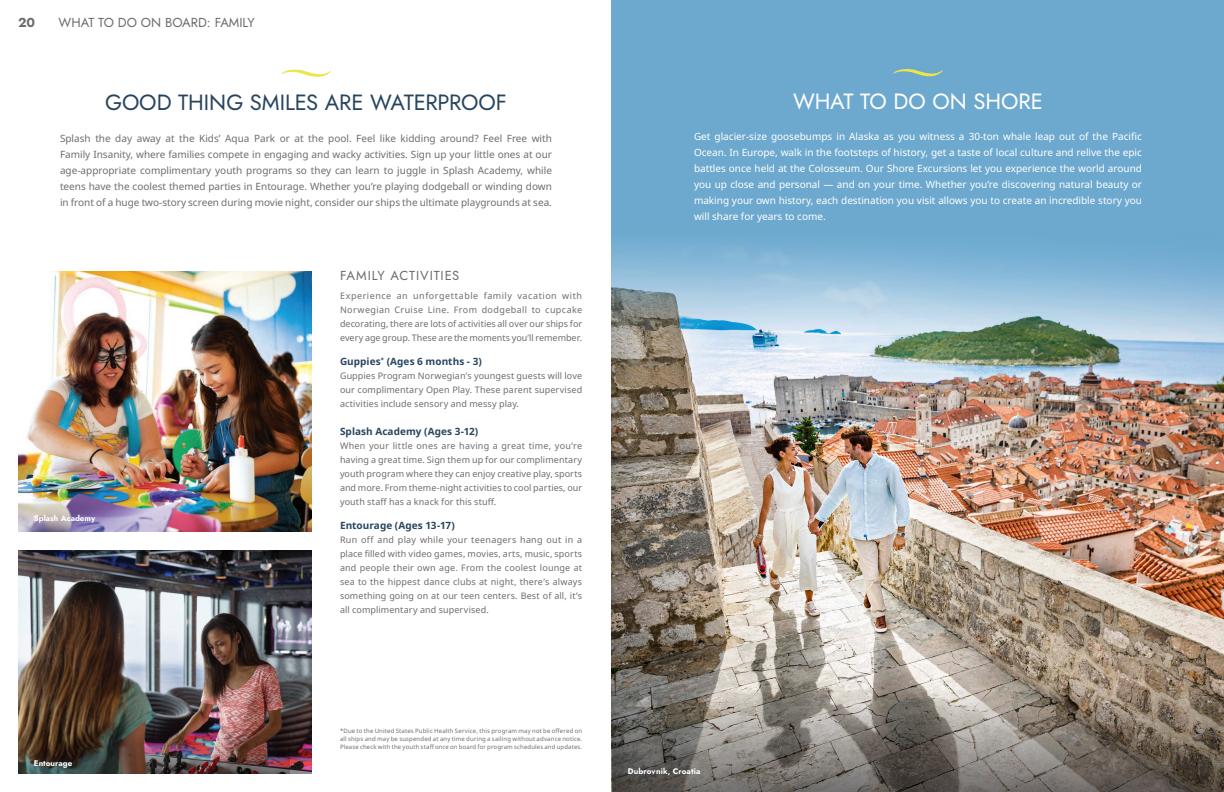
<style>
.page{position:relative;width:1224px;height:792px;background:#fff}
.page>*{position:absolute;margin:0;border:0;box-sizing:border-box;transform-origin:0 0}
.Headlines{font:22px "Jost";letter-spacing:-.005em;color:#284560}
.Headlines-2{font:22px "Jost";letter-spacing:-.005em;color:#fff}
.t1{font:13px "Jost";letter-spacing:.065em;color:#6c6d70}
.t2{font:10px/16px "Noto Sans";color:#6c6d70;text-align:justify}
.t3{font:10px/16px "Noto Sans";color:#fff;text-align:justify}
.t4{font:700 10px "Noto Sans";letter-spacing:.005em;color:#284560}
.t5{font:9px/14px "Noto Sans";letter-spacing:.01em;color:#6c6d70;text-align:justify}
.t6{font:8px "Jost";color:#fff}
.t7{font:6px/8px "Noto Sans";letter-spacing:.02em;color:#6c6d70;text-align:justify}
</style>
<div class="page">
<img style="left:18px;top:271px;width:294px;height:261px">
<img style="left:18px;top:550px;width:294px;height:224px">
<img style="left:18px;top:669px;width:272px;height:105px">
<svg style="left:281px;top:69px;width:50px;height:8px"></svg>
<div style="left:612px;top:0;width:612px;height:792px;background:#6da9ce"></div>
<img style="left:612px;top:244px;width:612px;height:444px">
<svg style="left:612px;top:688px;width:612px;height:104px;background:#7c756d"></svg>
<svg style="left:893px;top:69px;width:50px;height:8px"></svg>
<h2 class="t1" style="left:18px;top:14px;width:19px">20</h2>
<h2 class="t1" style="left:59px;top:14px;width:10px">what</h2>
<h2 class="t1" style="left:98px;top:14px;width:76px">todoonboard</h2>
<h2 class="t1" style="left:207px;top:14px;width:16px">: family</h2>
<p class="Headlines" style="left:105px;top:87px;width:403px">GOOD THING SMILES ARE WATERPROOF</p>
<p class="Headlines-2" style="left:793px;top:87px;width:251px">WHAT TO DO ON SHORE</p>
<p class="t2" style="left:60px;top:131px;width:494px">Splash the day away at the Kids’ Aqua Park or at the pool. Feel like kidding around? Feel Free with Family Insanity, where families compete in engaging and wacky activities. Sign up your little ones at our age-appropriate complimentary youth programs so they can learn to juggle in Splash Academy, while teens have the coolest themed parties in Entourage. Whether you’re playing dodgeball or winding down in front of a huge two-story screen during movie night, consider our ships the ultimate playgrounds at sea.</p>
<p class="t6" style="left:34px;top:513px;width:63px">Splash Academy</p>
<p class="t6" style="left:34px;top:758px;width:40px">Entourage</p>
<p class="t1" style="left:340px;top:267px;width:121px">FAMILY ACTIVITIES</p>
<p class="t5" style="left:340px;top:289px;width:244px">Experience an unforgettable family vacation with Norwegian Cruise Line. From dodgeball to cupcake decorating, there are lots of activities all over our ships for every age group. These are the moments you’ll remember.</p>
<p class="t4" style="left:340px;top:356px;width:143px">Guppies<sup>*</sup> (Ages 6 months - 3)</p>
<p class="t5" style="left:340px;top:369px;width:244px">Guppies Program Norwegian’s youngest guests will love our complimentary Open Play. These parent supervised activities include sensory and messy play.</p>
<p class="t4" style="left:340px;top:426px;width:140px">Splash Academy (Ages 3-12)</p>
<p class="t5" style="left:340px;top:439px;width:244px">When your little ones are having a great time, you’re having a great time. Sign them up for our complimentary youth program where they can enjoy creative play, sports and more. From theme-night activities to cool parties, our youth staff has a knack for this stuff.</p>
<p class="t4" style="left:340px;top:520px;width:116px">Entourage (Ages 13-17)</p>
<p class="t5" style="left:340px;top:533px;width:244px">Run off and play while your teenagers hang out in a place filled with video games, movies, arts, music, sports and people their own age. From the coolest lounge at sea to the hippest dance clubs at night, there’s always something going on at our teen centers. Best of all, it’s all complimentary and supervised.</p>
<p class="t7" style="left:340px;top:727px;width:244px">*Due to the United States Public Health Service, this program may not be offered on all ships and may be suspended at any time during a sailing without advance notice.<br>Please check with the youth staff once on board for program schedules and updates.</p>
<p class="t3" style="left:694px;top:128px;width:450px">Get glacier-size goosebumps in Alaska as you witness a 30-ton whale leap out of the Pacific Ocean. In Europe, walk in the footsteps of history, get a taste of local culture and relive the epic battles once held at the Colosseum. Our Shore Excursions let you experience the world around you up close and personal — and on your time. Whether you’re discovering natural beauty or making your own history, each destination you visit allows you to create an incredible story you will share for years to come.</p>
<p class="t6" style="left:628px;top:766px;width:74px">Dubrovnik, Croatia</p>
</div>
